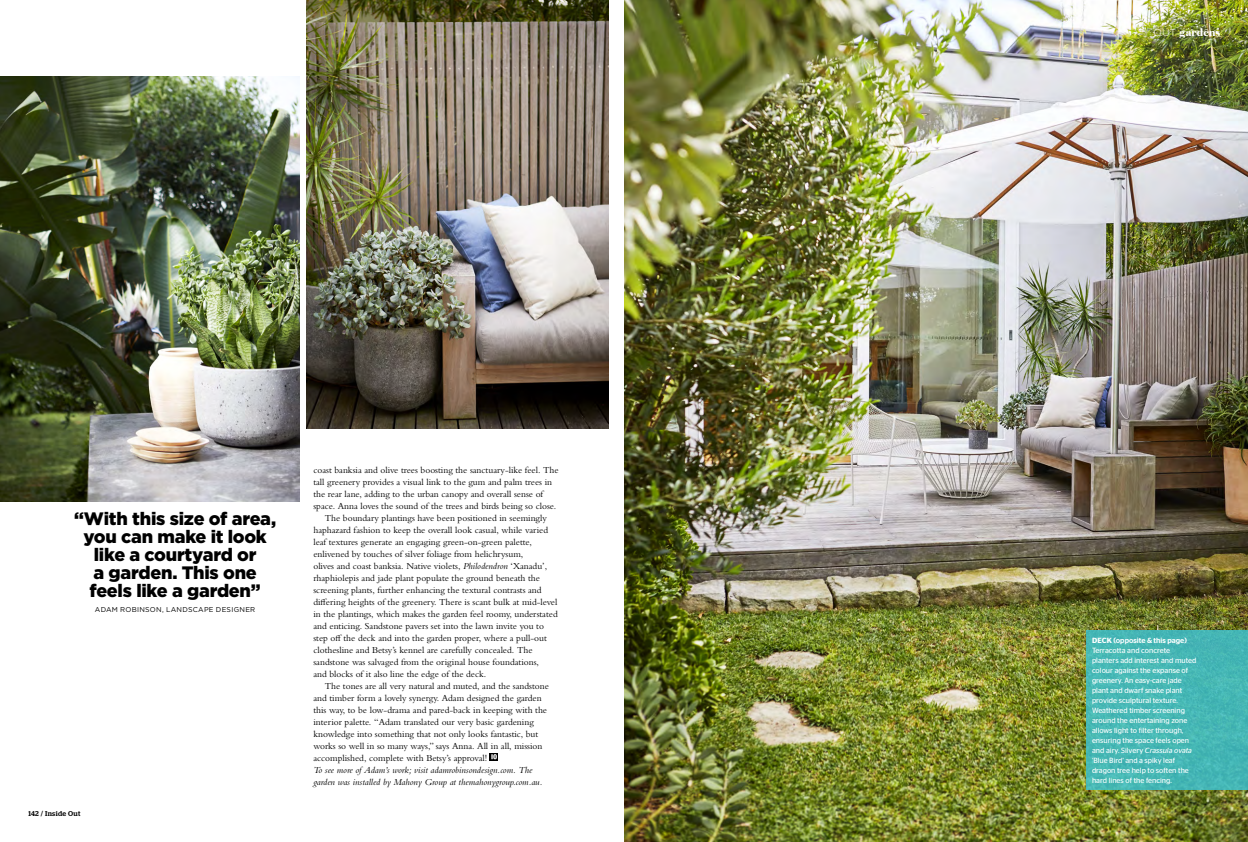
<style>
.page{position:relative;width:1248px;height:842px;background:#fff}
.page>*{position:absolute;margin:0;border:0;box-sizing:border-box;transform-origin:0 0}
.t1{font:900 18px/18px "Gotham";letter-spacing:-.015em;color:#000;text-align:center}
.t2{font:700 10px "Domaine Display";letter-spacing:.02em;color:#fff}
.t3{font:9.5px "Bembo MT Pro";color:#000}
.t4{font:italic 9.5px/12px "Bembo MT Pro";color:#000}
.t5{font:7.5px/10px "Stag Sans";color:#fff}
.t6{font:7px "Gotham";letter-spacing:.04em;color:#000}
.t7{font:500 7px "Stag";letter-spacing:.05em;color:#000}
.s1{font-style:italic}
.s2{font-family:"Gotham";font-weight:300}
.s3{font-weight:600}
.s4{font-weight:500}
</style>
<div class="page">
<img style="left:624px;top:0;width:623px;height:842px">
<div style="left:1086px;top:631px;width:161px;height:159px;background:#46b7b5"></div>
<svg style="left:490px;top:753px;width:8px;height:7px"></svg>
<svg style="left:491px;top:754px;width:6px;height:5px"></svg>
<img style="left:0;top:76px;width:299px;height:425px">
<img style="left:306px;top:0;width:302px;height:428px">
<h1 class="t1" style="left:74px;top:510px;width:203px">“With this size of area, you can make it look like a courtyard or<br>a garden. This one feels like a garden”</h1>
<p class="t6" style="left:95px;top:605px;width:162px">ADAM ROBINSON, LANDSCAPE DESIGNER</p>
<p class="t7" style="left:28px;top:810px;width:54px">142 / Inside Out</p>
<p class="t3" style="left:313px;top:464px;width:247px">coast banksia and olive trees boosting the sanctuary-like feel. The</p>
<p class="t3" style="left:313px;top:476px;width:240px">tall greenery provides a visual link to the gum and palm trees in</p>
<p class="t3" style="left:313px;top:488px;width:231px">the rear lane, adding to the urban canopy and overall sense of</p>
<p class="t3" style="left:313px;top:500px;width:244px">space. Anna loves the sound of the trees and birds being so close.</p>
<p class="t3" style="left:325px;top:512px;width:223px">The boundary plantings have been positioned in seemingly</p>
<p class="t3" style="left:313px;top:524px;width:236px">haphazard fashion to keep the overall look casual, while varied</p>
<p class="t3" style="left:313px;top:536px;width:220px">leaf textures generate an engaging green-on-green palette,</p>
<p class="t3" style="left:313px;top:548px;width:211px">enlivened by touches of silver foliage from helichrysum,</p>
<p class="t3" style="left:313px;top:560px;width:235px">olives and coast banksia. Native violets, <span class="s1">Philodendron</span> ‘Xanadu’,</p>
<p class="t3" style="left:313px;top:572px;width:228px">rhaphiolepis and jade plant populate the ground beneath the</p>
<p class="t3" style="left:313px;top:584px;width:230px">screening plants, further enhancing the textural contrasts and</p>
<p class="t3" style="left:313px;top:596px;width:245px">differing heights of the greenery. There is scant bulk at mid-level</p>
<p class="t3" style="left:313px;top:608px;width:246px">in the plantings, which makes the garden feel roomy, understated</p>
<p class="t3" style="left:313px;top:620px;width:232px">and enticing. Sandstone pavers set into the lawn invite you to</p>
<p class="t3" style="left:313px;top:632px;width:235px">step off the deck and into the garden proper, where a pull-out</p>
<p class="t3" style="left:313px;top:644px;width:221px">clothesline and Betsy’s kennel are carefully concealed. The</p>
<p class="t3" style="left:313px;top:656px;width:227px">sandstone was salvaged from the original house foundations,</p>
<p class="t3" style="left:313px;top:668px;width:174px">and blocks of it also line the edge of the deck.</p>
<p class="t3" style="left:325px;top:680px;width:226px">The tones are all very natural and muted, and the sandstone</p>
<p class="t3" style="left:313px;top:692px;width:230px">and timber form a lovely synergy. Adam designed the garden</p>
<p class="t3" style="left:313px;top:704px;width:235px">this way, to be low-drama and pared-back in keeping with the</p>
<p class="t3" style="left:313px;top:716px;width:222px">interior palette. “Adam translated our very basic gardening</p>
<p class="t3" style="left:313px;top:728px;width:226px">knowledge into something that not only looks fantastic, but</p>
<p class="t3" style="left:313px;top:740px;width:230px">works so well in so many ways,” says Anna. All in all, mission</p>
<p class="t3" style="left:313px;top:752px;width:175px">accomplished, complete with Betsy’s approval!</p>
<p class="t4" style="left:313px;top:763px;width:230px">To see more of Adam’s work; visit adamrobinsondesign.com. The garden was installed by Mahony Group at themahonygroup.com.au.</p>
<p class="t2" style="left:1153px;top:25px;width:68px"><span class="s2">OUT</span> gardens</p>
<p class="t5" style="left:1091px;top:635px;width:106px"><span class="s3">DECK</span> <span class="s4">(opposite &amp; this page)<br></span>Terracotta and concrete planters add interest and muted colour against the expanse of greenery. An easy-care jade plant and dwarf snake plant provide sculptural texture.<br>Weathered timber screening around the entertaining zone allows light to filter through, ensuring the space feels open and airy. Silvery <span class="s1">Crassula ovata </span>‘Blue Bird’ and a spiky leaf dragon tree help to soften the hard lines of the fencing.</p>
</div>
